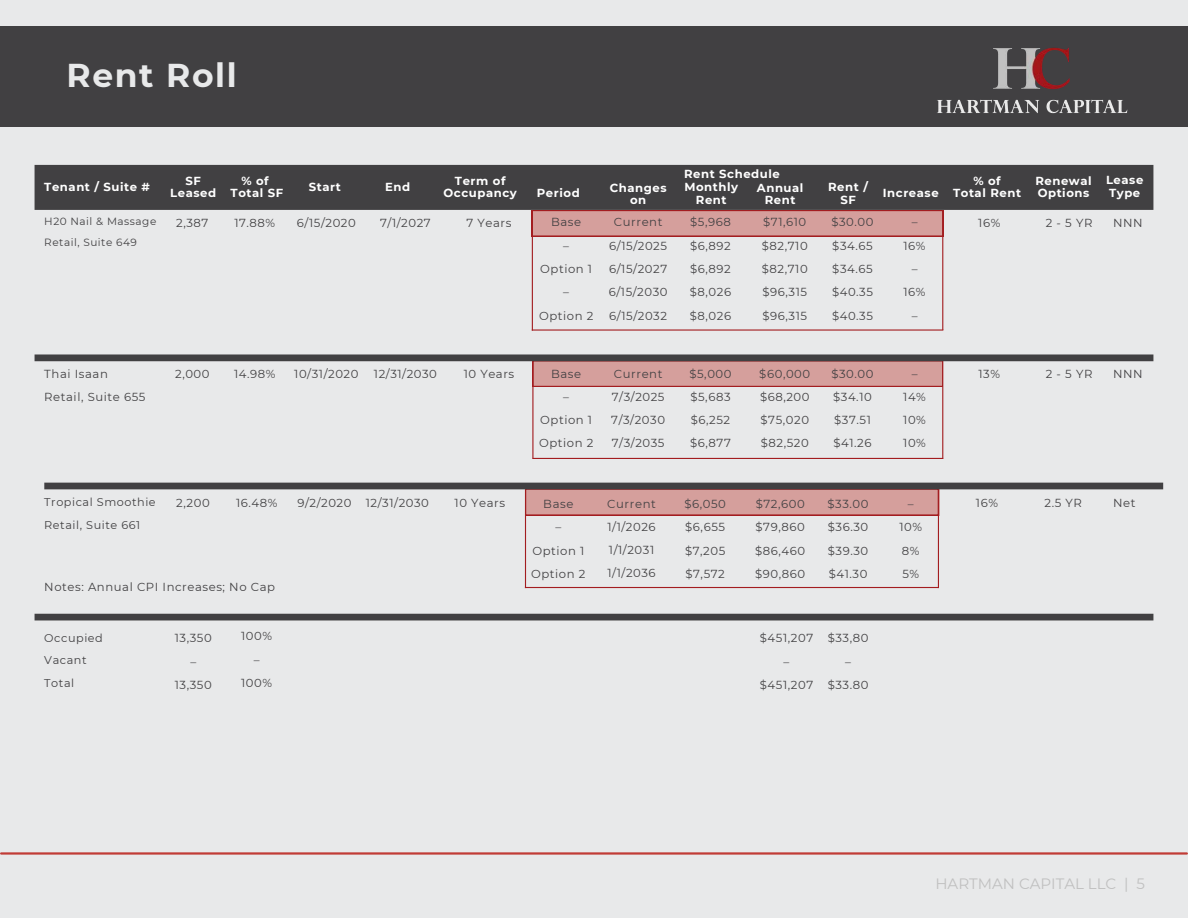
<style>
.page{position:relative;width:1188px;height:918px;background:#e8e9ea}
.page>*{position:absolute;margin:0;border:0;box-sizing:border-box;transform-origin:0 0}
.t1{font:700 33px "Montserrat";letter-spacing:.05em;color:#e8e9ea}
.t2{font:15px "Montserrat";color:#c0c0c0}
.t3{font:11.7px "Montserrat";letter-spacing:.05em;color:#414042}
.t4{font:700 11.7px/12.3px "Montserrat";letter-spacing:.05em;color:#fff;text-align:center}
.t5{font:11.25px "Montserrat";letter-spacing:.05em;color:#414042}
.t6{font:10.5px "Montserrat";letter-spacing:.05em;color:#414042}
</style>
<div class="page">
<div style="left:0;top:26px;width:1188px;height:101px;background:#414042"></div>
<img style="left:937px;top:47px;width:191px;height:67px">
<hr style="left:1px;top:852px;width:1186px;height:3px;background:#c13c36">
<svg style="left:526px;top:489px;width:412px;height:27px;background:#ce9391"></svg>
<hr style="left:525px;top:489px;width:1px;height:99px;background:#a31d20">
<hr style="left:938px;top:489px;width:1px;height:99px;background:#a31d20">
<hr style="left:525px;top:587px;width:414px;height:1px;background:#a31d20">
<div style="left:35px;top:165px;width:1118px;height:45px;background:#414042"></div>
<div style="left:35px;top:614px;width:1118px;height:6px;background:#414042"></div>
<svg style="left:533px;top:210px;width:409px;height:27px;background:#cf918f"></svg>
<hr style="left:532px;top:210px;width:1px;height:121px;background:#a31d20">
<hr style="left:942px;top:210px;width:1px;height:120px;background:#a31d20">
<hr style="left:532px;top:329px;width:411px;height:2px;background:#a31d20">
<div style="left:44px;top:483px;width:1119px;height:6px;background:#414042"></div>
<svg style="left:533px;top:361px;width:409px;height:26px;background:#d09593"></svg>
<hr style="left:532px;top:360px;width:1px;height:98px;background:#a31d20">
<hr style="left:942px;top:361px;width:1px;height:97px;background:#a31d20">
<hr style="left:532px;top:458px;width:411px;height:1px;background:#a31d20">
<div style="left:35px;top:354px;width:1118px;height:7px;background:#414042"></div>
<h1 class="t1" style="left:67px;top:55px;width:172px">Rent Roll</h1>
<h4 class="t4" style="left:44px;top:180px;width:107px">Tenant / Suite #</h4>
<h4 class="t4" style="left:170px;top:175px;width:47px">SF<br>Leased</h4>
<h4 class="t4" style="left:231px;top:175px;width:54px">% of<br>Total SF</h4>
<p class="t4" style="left:309px;top:181px;width:34px">Start</p>
<p class="t4" style="left:385px;top:181px;width:27px">End</p>
<p class="t4" style="left:444px;top:175px;width:75px">Term of<br>Occupancy</p>
<p class="t4" style="left:537px;top:187px;width:44px">Period</p>
<p class="t4" style="left:610px;top:181px;width:58px">Changes on</p>
<h4 class="t4" style="left:684px;top:167px;width:97px">Rent Schedule</h4>
<p class="t4" style="left:684px;top:181px;width:55px">Monthly<br>Rent</p>
<p class="t4" style="left:757px;top:181px;width:48px">Annual<br>Rent</p>
<p class="t4" style="left:828px;top:181px;width:41px">Rent /<br>SF</p>
<p class="t4" style="left:883px;top:187px;width:57px">Increase</p>
<p class="t4" style="left:953px;top:174px;width:70px">% of<br>Total Rent</p>
<p class="t4" style="left:1035px;top:174px;width:58px;text-align:left">Renewal<br>Options</p>
<p class="t4" style="left:1106px;top:174px;width:39px;text-align:left">Lease<br>Type</p>
<p class="t6" style="left:44px;top:215px;width:114px">H20 Nail &amp; Massage</p>
<p class="t6" style="left:44px;top:236px;width:94px">Retail, Suite 649</p>
<p class="t3" style="left:176px;top:215px;width:34px">2,387</p>
<p class="t3" style="left:234px;top:215px;width:42px">17.88%</p>
<p class="t3" style="left:297px;top:215px;width:60px">6/15/2020</p>
<p class="t3" style="left:380px;top:215px;width:52px">7/1/2027</p>
<p class="t3" style="left:467px;top:215px;width:46px">7 Years</p>
<p class="t3" style="left:551px;top:215px;width:32px">Base</p>
<p class="t3" style="left:563px;top:238px;width:7px">–</p>
<p class="t3" style="left:540px;top:262px;width:53px">Option 1</p>
<p class="t3" style="left:563px;top:285px;width:7px">–</p>
<p class="t3" style="left:539px;top:308px;width:56px">Option 2</p>
<h3 class="t3" style="left:614px;top:215px;width:50px">Current</h3>
<h3 class="t3" style="left:609px;top:238px;width:59px">6/15/2025</h3>
<p class="t3" style="left:609px;top:262px;width:60px">6/15/2027</p>
<p class="t3" style="left:609px;top:285px;width:60px">6/15/2030</p>
<p class="t3" style="left:609px;top:308px;width:59px">6/15/2032</p>
<p class="t3" style="left:690px;top:215px;width:42px">$5,968</p>
<p class="t3" style="left:690px;top:238px;width:42px">$6,892</p>
<p class="t3" style="left:690px;top:262px;width:42px">$6,892</p>
<p class="t3" style="left:690px;top:285px;width:43px">$8,026</p>
<p class="t3" style="left:690px;top:308px;width:43px">$8,026</p>
<p class="t3" style="left:763px;top:215px;width:45px">$71,610</p>
<p class="t3" style="left:762px;top:238px;width:47px">$82,710</p>
<p class="t3" style="left:762px;top:262px;width:47px">$82,710</p>
<p class="t3" style="left:763px;top:285px;width:46px">$96,315</p>
<p class="t3" style="left:763px;top:308px;width:46px">$96,315</p>
<p class="t3" style="left:831px;top:215px;width:44px">$30.00</p>
<p class="t3" style="left:832px;top:238px;width:42px">$34.65</p>
<p class="t3" style="left:832px;top:262px;width:42px">$34.65</p>
<p class="t3" style="left:832px;top:285px;width:43px">$40.35</p>
<p class="t3" style="left:832px;top:308px;width:43px">$40.35</p>
<p class="t3" style="left:912px;top:215px;width:7px">–</p>
<p class="t3" style="left:904px;top:238px;width:24px">16%</p>
<p class="t3" style="left:912px;top:262px;width:7px">–</p>
<p class="t3" style="left:904px;top:285px;width:24px">16%</p>
<p class="t3" style="left:912px;top:308px;width:7px">–</p>
<p class="t3" style="left:978px;top:215px;width:24px">16%</p>
<p class="t3" style="left:1046px;top:215px;width:48px">2 - 5 YR</p>
<p class="t3" style="left:1113px;top:215px;width:31px">NNN</p>
<p class="t3" style="left:44px;top:366px;width:65px">Thai Isaan</p>
<p class="t3" style="left:44px;top:390px;width:103px">Retail, Suite 655</p>
<p class="t3" style="left:175px;top:367px;width:36px">2,000</p>
<p class="t3" style="left:234px;top:367px;width:43px">14.98%</p>
<p class="t3" style="left:294px;top:367px;width:66px">10/31/2020</p>
<p class="t3" style="left:374px;top:367px;width:65px">12/31/2030</p>
<p class="t3" style="left:464px;top:367px;width:52px">10 Years</p>
<p class="t3" style="left:551px;top:366px;width:32px">Base</p>
<p class="t3" style="left:563px;top:390px;width:7px">–</p>
<p class="t3" style="left:540px;top:413px;width:53px">Option 1</p>
<p class="t3" style="left:539px;top:436px;width:56px">Option 2</p>
<p class="t3" style="left:614px;top:366px;width:50px">Current</p>
<p class="t3" style="left:612px;top:390px;width:54px">7/3/2025</p>
<p class="t3" style="left:611px;top:413px;width:55px">7/3/2030</p>
<p class="t3" style="left:612px;top:436px;width:54px">7/3/2035</p>
<h3 class="t3" style="left:689px;top:366px;width:44px">$5,000</h3>
<p class="t3" style="left:690px;top:390px;width:42px">$5,683</p>
<p class="t3" style="left:691px;top:413px;width:41px">$6,252</p>
<p class="t3" style="left:690px;top:436px;width:42px">$6,877</p>
<p class="t3" style="left:759px;top:366px;width:52px">$60,000</p>
<p class="t3" style="left:760px;top:390px;width:51px">$68,200</p>
<p class="t3" style="left:761px;top:413px;width:50px">$75,020</p>
<p class="t3" style="left:761px;top:436px;width:50px">$82,520</p>
<p class="t3" style="left:831px;top:366px;width:44px">$30.00</p>
<p class="t3" style="left:833px;top:390px;width:40px">$34.10</p>
<p class="t3" style="left:834px;top:413px;width:38px">$37.51</p>
<p class="t3" style="left:833px;top:436px;width:40px">$41.26</p>
<p class="t3" style="left:912px;top:366px;width:7px">–</p>
<p class="t3" style="left:903px;top:390px;width:24px">14%</p>
<p class="t3" style="left:903px;top:413px;width:24px">10%</p>
<p class="t3" style="left:903px;top:436px;width:24px">10%</p>
<p class="t3" style="left:979px;top:367px;width:23px">13%</p>
<p class="t3" style="left:1046px;top:367px;width:48px">2 - 5 YR</p>
<p class="t3" style="left:1113px;top:367px;width:31px">NNN</p>
<h4 class="t5" style="left:44px;top:495px;width:113px">Tropical Smoothie</h4>
<h4 class="t5" style="left:44px;top:518px;width:97px">Retail, Suite 661</h4>
<h4 class="t3" style="left:176px;top:495px;width:35px">2,200</h4>
<h4 class="t3" style="left:236px;top:495px;width:43px">16.48%</h4>
<p class="t3" style="left:297px;top:495px;width:56px">9/2/2020</p>
<p class="t3" style="left:366px;top:495px;width:65px">12/31/2030</p>
<p class="t3" style="left:455px;top:495px;width:52px">10 Years</p>
<p class="t3" style="left:543px;top:497px;width:32px">Base</p>
<p class="t3" style="left:555px;top:520px;width:7px">–</p>
<p class="t3" style="left:532px;top:543px;width:53px">Option 1</p>
<p class="t3" style="left:531px;top:567px;width:56px">Option 2</p>
<p class="t3" style="left:607px;top:496px;width:50px">Current</p>
<p class="t3" style="left:607px;top:520px;width:50px">1/1/2026</p>
<p class="t3" style="left:609px;top:543px;width:47px">1/1/2031</p>
<p class="t3" style="left:608px;top:566px;width:50px">1/1/2036</p>
<p class="t3" style="left:684px;top:497px;width:43px">$6,050</p>
<p class="t3" style="left:685px;top:520px;width:41px">$6,655</p>
<p class="t3" style="left:685px;top:543px;width:42px">$7,205</p>
<p class="t3" style="left:685px;top:567px;width:41px">$7,572</p>
<p class="t3" style="left:756px;top:497px;width:51px">$72,600</p>
<p class="t3" style="left:756px;top:520px;width:51px">$79,860</p>
<p class="t3" style="left:755px;top:543px;width:52px">$86,460</p>
<p class="t3" style="left:755px;top:567px;width:52px">$90,860</p>
<p class="t3" style="left:828px;top:497px;width:43px">$33.00</p>
<h3 class="t3" style="left:828px;top:520px;width:42px">$36.30</h3>
<h3 class="t3" style="left:828px;top:543px;width:42px">$39.30</h3>
<p class="t3" style="left:829px;top:567px;width:40px">$41.30</p>
<p class="t3" style="left:908px;top:497px;width:7px">–</p>
<p class="t3" style="left:899px;top:520px;width:24px">10%</p>
<p class="t3" style="left:902px;top:543px;width:19px">8%</p>
<p class="t3" style="left:902px;top:567px;width:18px">5%</p>
<p class="t3" style="left:976px;top:495px;width:24px">16%</p>
<p class="t3" style="left:1045px;top:495px;width:39px">2.5 YR</p>
<p class="t3" style="left:1113px;top:495px;width:24px">Net</p>
<p class="t3" style="left:44px;top:580px;width:232px">Notes: Annual CPI Increases; No Cap</p>
<h4 class="t5" style="left:44px;top:631px;width:60px">Occupied</h4>
<h4 class="t5" style="left:44px;top:654px;width:44px">Vacant</h4>
<h4 class="t5" style="left:44px;top:676px;width:31px">Total</h4>
<h4 class="t3" style="left:175px;top:631px;width:38px">13,350</h4>
<h4 class="t3" style="left:190px;top:654px;width:7px">–</h4>
<h4 class="t3" style="left:175px;top:678px;width:38px">13,350</h4>
<h4 class="t3" style="left:241px;top:629px;width:32px">100%</h4>
<h4 class="t3" style="left:254px;top:652px;width:7px">–</h4>
<p class="t3" style="left:241px;top:675px;width:32px">100%</p>
<p class="t3" style="left:760px;top:631px;width:55px">$451,207</p>
<p class="t3" style="left:784px;top:654px;width:7px">–</p>
<p class="t3" style="left:760px;top:678px;width:55px">$451,207</p>
<p class="t3" style="left:828px;top:631px;width:42px">$33,80</p>
<p class="t3" style="left:845px;top:654px;width:7px">–</p>
<p class="t3" style="left:828px;top:678px;width:42px">$33.80</p>
<p class="t2" style="left:935px;top:874px;width:211px">HARTMAN CAPITAL LLC | 5</p>
</div>
